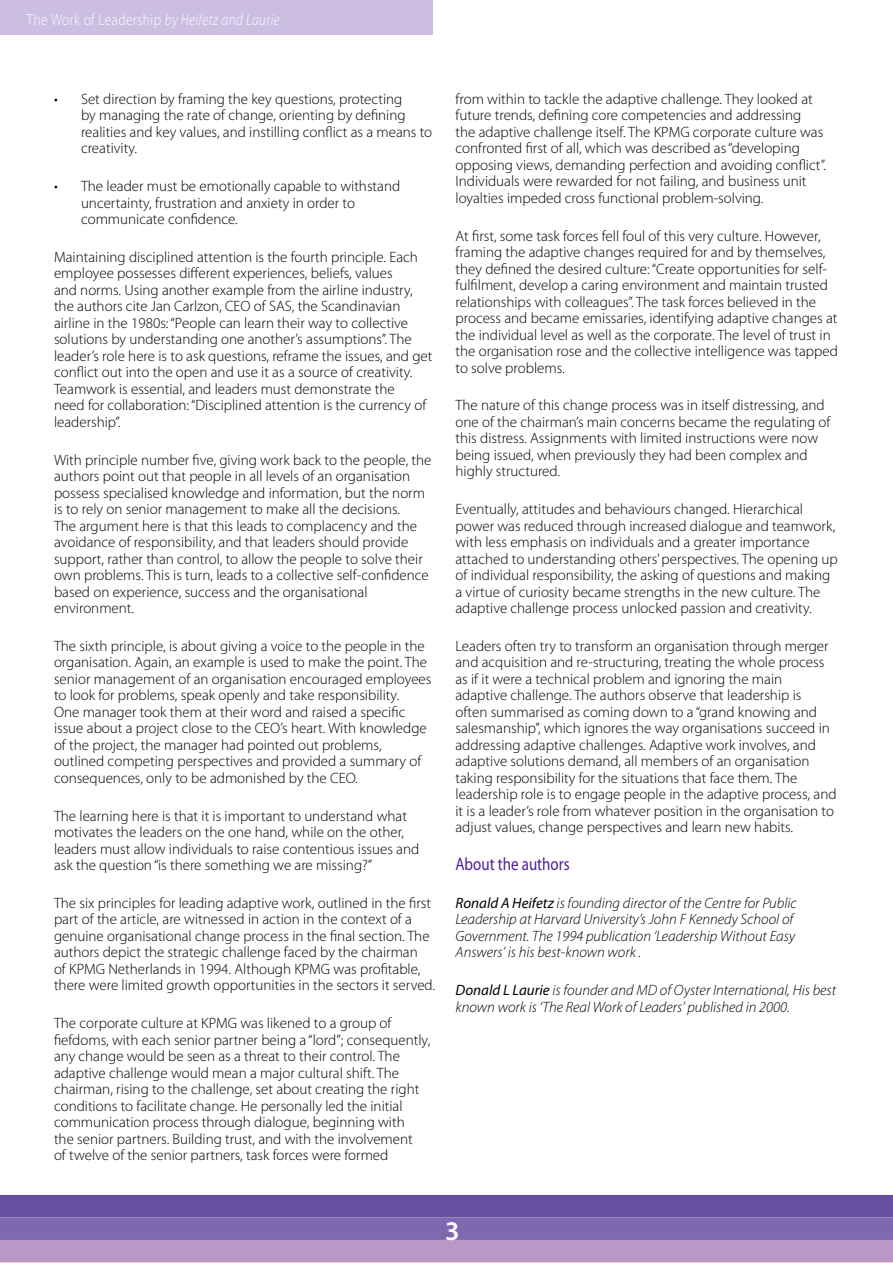
<style>
.page{position:relative;width:893px;height:1263px;background:#fff}
.page>*{position:absolute;margin:0;border:0;box-sizing:border-box;transform-origin:0 0}
.t1{font:600 27px "Myriad Pro";color:#fff}
.Red_heading{font:18px "Myriad Pro";color:#4d1e98;scale:.83 1}
.t2{font:300 16.2px "Myriad Pro";letter-spacing:.03em;color:#fff;scale:.83 1}
.Red_heading-2{font:300 15px/16.5px "Myriad Pro";color:#000}
.Red_heading-3{font:italic 300 15px/16.5px "Myriad Pro";color:#000}
.s1{font-style:italic}
.s2{font-weight:400}
</style>
<div class="page">
<div style="left:0;top:0;width:432px;height:34px;background:#cbbee1"></div>
<div style="left:0;top:1195px;width:893px;height:68px;background:#654fa1"></div>
<div style="left:0;top:1217px;width:893px;height:20px;background:#7f68ae"></div>
<svg style="left:0;top:1237px;width:893px;height:26px;background:#b294c4"></svg>
<p class="t2" style="left:27px;top:10px;width:306px">The Work of Leadership <span class="s1">by Heifetz and Laurie</span></p>
<p class="Red_heading-2" style="left:81px;top:91px;width:353px;text-indent:-27px">• Set direction by framing the key questions, protecting<br>by managing the rate of change, orienting by defining realities and key values, and instilling conflict as a means to creativity.</p>
<p class="Red_heading-2" style="left:81px;top:178px;width:321px;text-indent:-27px">• The leader must be emotionally capable to withstand uncertainty, frustration and anxiety in order to communicate confidence.</p>
<p class="Red_heading-2" style="left:54px;top:249px;width:380px">Maintaining disciplined attention is the fourth principle. Each employee possesses different experiences, beliefs, values<br>and norms. Using another example from the airline industry, the authors cite Jan Carlzon, CEO of SAS, the Scandinavian airline in the 1980s: “People can learn their way to collective solutions by understanding one another’s assumptions”. The leader’s role here is to ask questions, reframe the issues, and get conflict out into the open and use it as a source of creativity.<br>Teamwork is essential, and leaders must demonstrate the<br>need for collaboration: “Disciplined attention is the currency of leadership”.</p>
<p class="Red_heading-2" style="left:54px;top:452px;width:379px">With principle number five, giving work back to the people, the authors point out that people in all levels of an organisation possess specialised knowledge and information, but the norm is to rely on senior management to make all the decisions.<br>The argument here is that this leads to complacency and the avoidance of responsibility, and that leaders should provide support, rather than control, to allow the people to solve their own problems. This is turn, leads to a collective self-confidence based on experience, success and the organisational environment.</p>
<p class="Red_heading-2" style="left:54px;top:638px;width:379px">The sixth principle, is about giving a voice to the people in the organisation. Again, an example is used to make the point. The senior management of an organisation encouraged employees to look for problems, speak openly and take responsibility.<br>One manager took them at their word and raised a specific issue about a project close to the CEO’s heart. With knowledge of the project, the manager had pointed out problems, outlined competing perspectives and provided a summary of consequences, only to be admonished by the CEO.</p>
<p class="Red_heading-2" style="left:54px;top:808px;width:367px">The learning here is that it is important to understand what motivates the leaders on the one hand, while on the other, leaders must allow individuals to raise contentious issues and ask the question “is there something we are missing?”</p>
<p class="Red_heading-2" style="left:54px;top:895px;width:383px">The six principles for leading adaptive work, outlined in the first part of the article, are witnessed in action in the context of a genuine organisational change process in the final section. The authors depict the strategic challenge faced by the chairman<br>of KPMG Netherlands in 1994. Although KPMG was profitable, there were limited growth opportunities in the sectors it served.</p>
<p class="Red_heading-2" style="left:54px;top:1015px;width:378px">The corporate culture at KPMG was likened to a group of fiefdoms, with each senior partner being a “lord”; consequently, any change would be seen as a threat to their control. The adaptive challenge would mean a major cultural shift. The chairman, rising to the challenge, set about creating the right conditions to facilitate change. He personally led the initial communication process through dialogue, beginning with<br>the senior partners. Building trust, and with the involvement<br>of twelve of the senior partners, task forces were formed</p>
<p class="Red_heading-2" style="left:455px;top:91px;width:372px">from within to tackle the adaptive challenge. They looked at future trends, defining core competencies and addressing<br>the adaptive challenge itself. The KPMG corporate culture was confronted first of all, which was described as “developing opposing views, demanding perfection and avoiding conflict”.<br>Individuals were rewarded for not failing, and business unit loyalties impeded cross functional problem-solving.</p>
<p class="Red_heading-2" style="left:455px;top:227px;width:384px">At first, some task forces fell foul of this very culture. However, framing the adaptive changes required for and by themselves, they defined the desired culture: “Create opportunities for self&shy;fulfilment, develop a caring environment and maintain trusted relationships with colleagues”. The task forces believed in the process and became emissaries, identifying adaptive changes at the individual level as well as the corporate. The level of trust in the organisation rose and the collective intelligence was tapped to solve problems.</p>
<p class="Red_heading-2" style="left:455px;top:397px;width:377px">The nature of this change process was in itself distressing, and one of the chairman’s main concerns became the regulating of this distress. Assignments with limited instructions were now being issued, when previously they had been complex and highly structured.</p>
<p class="Red_heading-2" style="left:455px;top:501px;width:384px">Eventually, attitudes and behaviours changed. Hierarchical power was reduced through increased dialogue and teamwork, with less emphasis on individuals and a greater importance attached to understanding others’ perspectives. The opening up of individual responsibility, the asking of questions and making a virtue of curiosity became strengths in the new culture. The adaptive challenge process unlocked passion and creativity.</p>
<p class="Red_heading-2" style="left:455px;top:638px;width:382px">Leaders often try to transform an organisation through merger and acquisition and re-structuring, treating the whole process as if it were a technical problem and ignoring the main adaptive challenge. The authors observe that leadership is often summarised as coming down to a “grand knowing and salesmanship”, which ignores the way organisations succeed in addressing adaptive challenges. Adaptive work involves, and adaptive solutions demand, all members of an organisation taking responsibility for the situations that face them. The leadership role is to engage people in the adaptive process, and it is a leader’s role from whatever position in the organisation to adjust values, change perspectives and learn new habits.</p>
<p class="Red_heading" style="left:455px;top:853px;width:139px">About the authors</p>
<p class="Red_heading-3" style="left:455px;top:895px;width:343px"><span class="s2">Ronald A Heifetz</span> is founding director of the Centre for Public Leadership at Harvard University’s John F Kennedy School of Government. The 1994 publication ‘Leadership Without Easy Answers’ is his best-known work .</p>
<p class="Red_heading-3" style="left:455px;top:982px;width:382px"><span class="s2">Donald L Laurie</span> is founder and MD of Oyster International, His best known work is ‘The Real Work of Leaders’ published in 2000.</p>
<p class="t1" style="left:445px;top:1213px;width:16px">3</p>
</div>
